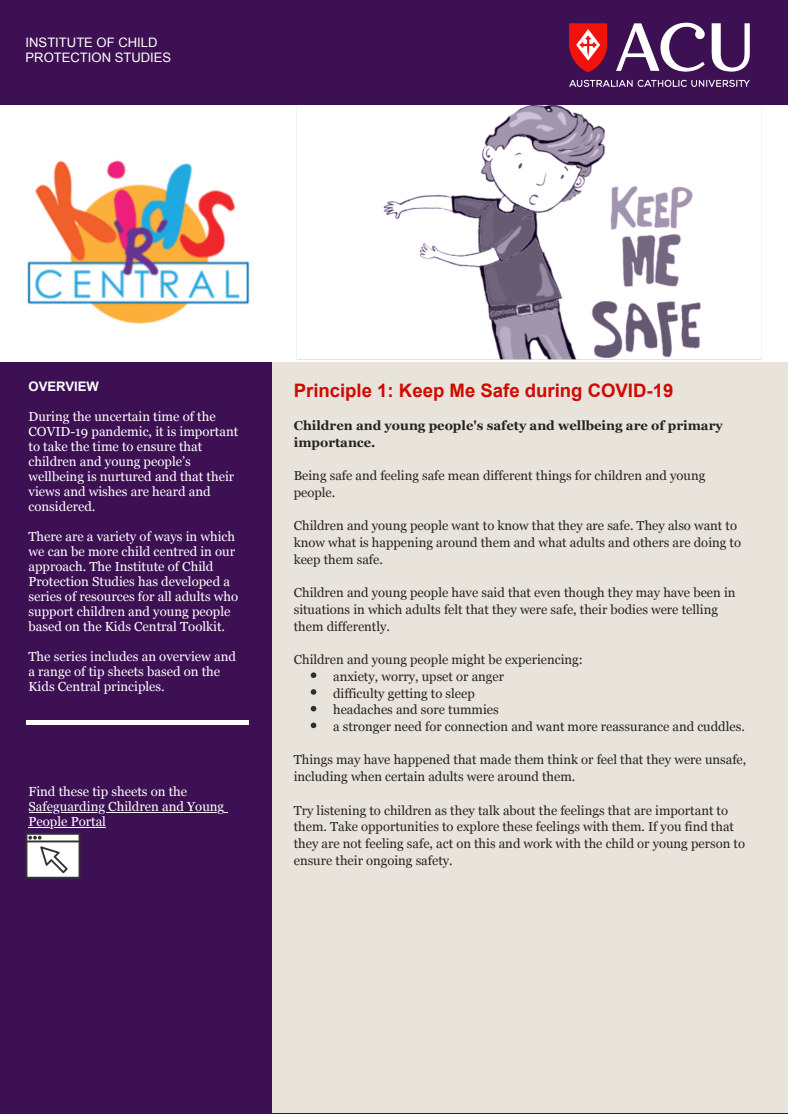
<style>
.page{position:relative;width:788px;height:1114px;background:#fff}
.page>*{position:absolute;margin:0;border:0;box-sizing:border-box;transform-origin:0 0}
.t1{font:700 18.62px "Arial";color:#d00a00}
.t2{font:13.12px/15px "Georgia";color:#fff}
.t3{font:700 13.12px "Arial";color:#fff}
.t4{font:13px/16.8px "Georgia";color:#252320}
.t5{font:700 13px/16.8px "Georgia";color:#252320}
.t6{font:13px/15.2px "Arial";color:#fff}
</style>
<div class="page">
<img style="left:0;top:0;width:788px;height:1113px">
<div style="left:0;top:0;width:787px;height:104px;background:#3c1053"></div>
<img style="left:551px;top:22px;width:217px;height:83px">
<img style="left:9px;top:144px;width:252px;height:188px">
<hr style="left:29px;top:812px;width:195px;height:1px;background:#fff">
<hr style="left:29px;top:827px;width:77px;height:1px;background:#fff">
<hr style="left:26px;top:720px;width:174px;height:4px;background:#fff">
<hr style="left:200px;top:720px;width:48px;height:4px;background:#fff">
<svg style="left:25px;top:833px;width:55px;height:45px"></svg>
<p class="t6" style="left:26px;top:35px;width:147px">INSTITUTE OF CHILD<br>PROTECTION STUDIES</p>
<p class="t3" style="left:29px;top:379px;width:72px">OVERVIEW</p>
<p class="t2" style="left:29px;top:409px;width:211px">During the uncertain time of the<br>COVID-19 pandemic, it is important to take the time to ensure that children and young people’s wellbeing is nurtured and that their views and wishes are heard and considered.</p>
<p class="t2" style="left:29px;top:529px;width:211px">There are a variety of ways in which we can be more child centred in our approach. The Institute of Child Protection Studies has developed a series of resources for all adults who support children and young people based on the Kids Central Toolkit.</p>
<p class="t2" style="left:29px;top:649px;width:209px">The series includes an overview and a range of tip sheets based on the<br>Kids Central principles.</p>
<p class="t2" style="left:29px;top:784px;width:197px">Find these tip sheets on the<br>Safeguarding Children and Young<br>People Portal</p>
<h1 class="t1" style="left:294px;top:380px;width:381px">Principle 1: Keep Me Safe during COVID-19</h1>
<p class="t5" style="left:294px;top:417px;width:430px">Children and young people's safety and wellbeing are of primary importance.</p>
<p class="t4" style="left:294px;top:467px;width:413px">Being safe and feeling safe mean different things for children and young people.</p>
<p class="t4" style="left:294px;top:517px;width:449px">Children and young people want to know that they are safe. They also want to know what is happening around them and what adults and others are doing to keep them safe.</p>
<p class="t4" style="left:294px;top:584px;width:443px">Children and young people have said that even though they may have been in situations in which adults felt that they were safe, their bodies were telling them differently.</p>
<p class="t4" style="left:294px;top:651px;width:291px">Children and young people might be experiencing:</p>
<p class="t4" style="left:333px;top:668px;width:413px">anxiety, worry, upset or anger<br>difficulty getting to sleep<br>headaches and sore tummies<br>a stronger need for connection and want more reassurance and cuddles.</p>
<p class="t4" style="left:294px;top:751px;width:454px">Things may have happened that made them think or feel that they were unsafe, including when certain adults were around them.</p>
<p class="t4" style="left:294px;top:801px;width:453px">Try listening to children as they talk about the feelings that are important to them. Take opportunities to explore these feelings with them. If you find that they are not feeling safe, act on this and work with the child or young person to ensure their ongoing safety.</p>
</div>
